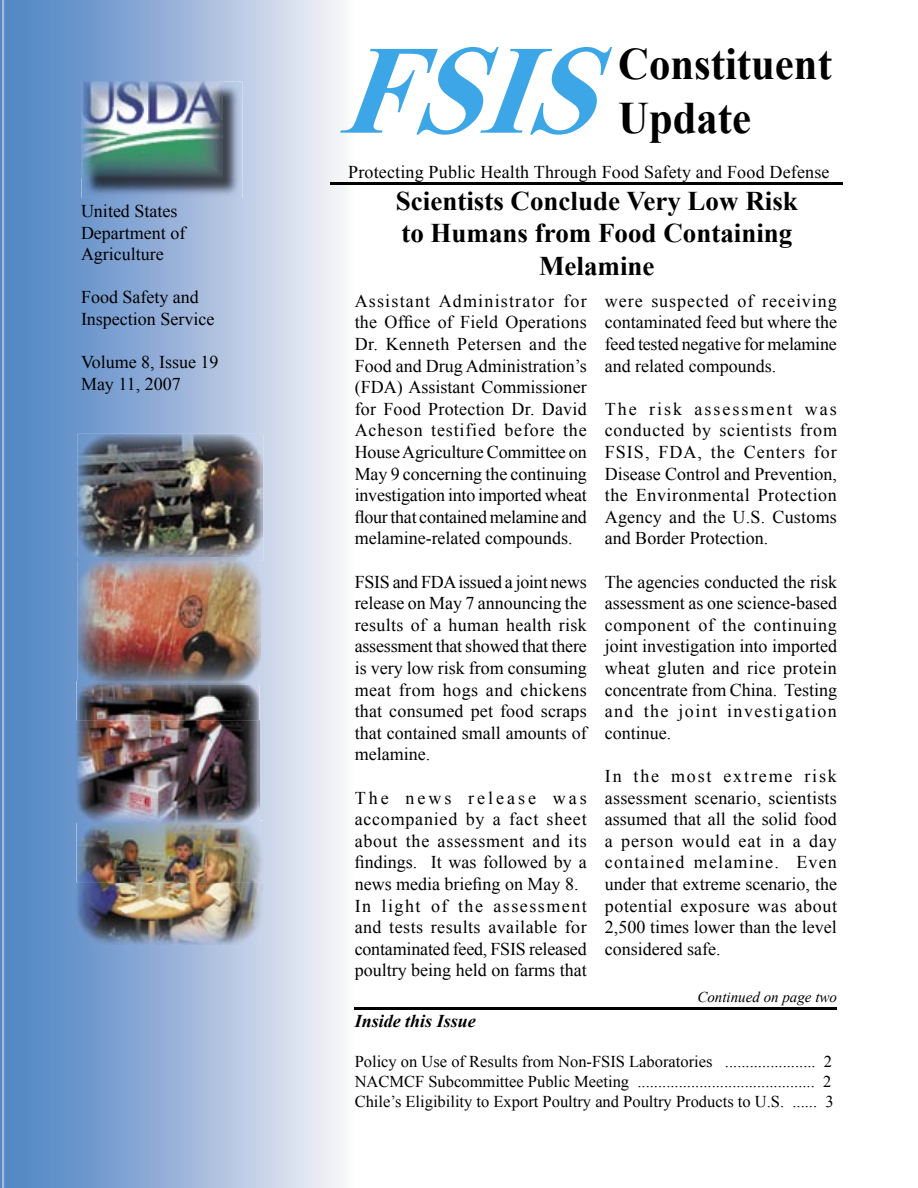
<style>
.page{position:relative;width:918px;height:1188px;background:#fff}
.page>*{position:absolute;margin:0;border:0;box-sizing:border-box;transform-origin:0 0}
.t1{font:italic 700 126.6px "Times New Roman";color:#3ca6e6;scale:.95 1}
.t2{font:700 45px/54px "Times New Roman";color:#000;scale:.95 1}
.t3{font:700 27px/32.4px "Times New Roman";color:#000;text-align:center}
.t4{font:18px/21.6px "Times New Roman";color:#000;text-align:justify}
.t5{font:18px/21.6px "Times New Roman";letter-spacing:.025em;color:#000}
.t6{font:italic 700 18px "Times New Roman";color:#000}
.t7{font:16.5px/19.8px "Times New Roman";color:#000}
.t8{font:italic 15px "Times New Roman";color:#000}
</style>
<div class="page">
<svg style="left:0;top:0;width:355px;height:1188px;background:#a1bbdd"></svg>
<hr style="left:355px;top:1007px;width:482px;height:3px;background:#000">
<hr style="left:330px;top:182px;width:513px;height:3px;background:#000">
<img style="left:82px;top:82px;width:160px;height:116px">
<img style="left:82px;top:82px;width:140px;height:96px">
<img style="left:77px;top:434px;width:186px;height:126px">
<img style="left:77px;top:883px;width:186px;height:61px">
<img style="left:77px;top:821px;width:186px;height:62px">
<img style="left:77px;top:720px;width:182px;height:102px">
<img style="left:77px;top:684px;width:182px;height:36px">
<img style="left:77px;top:560px;width:184px;height:124px">
<img style="left:77px;top:558px;width:184px;height:2px">
<img style="left:77px;top:681px;width:182px;height:3px">
<p class="t4" style="left:81px;top:200px;width:106px;text-align:left">United States<br>Department of<br>Agriculture</p>
<p class="t4" style="left:81px;top:286px;width:135px">Food Safety and<br>Inspection Service</p>
<p class="t4" style="left:81px;top:351px;width:139px">Volume 8, Issue 19<br>May 11, 2007</p>
<h1 class="t1" style="left:337px;top:3px;width:333px">FSIS</h1>
<h2 class="t2" style="left:618px;top:36px;width:227px">Constituent<br>Update</h2>
<p class="t4" style="left:348px;top:161px;width:483px">Protecting Public Health Through Food Safety and Food Defense</p>
<h3 class="t3" style="left:396px;top:184px;width:404px">Scientists Conclude Very Low Risk to Humans from Food Containing<br>Melamine</h3>
<p class="t4" style="left:355px;top:290px;width:234px">Assistant Administrator for the Office of Field Operations Dr. Kenneth Petersen and the Food and Drug Administration’s (FDA) Assistant Commissioner for Food Protection Dr. David Acheson testified before the House Agriculture Committee on May 9 concerning the continuing investigation into imported wheat flour that contained melamine and melamine-related compounds.</p>
<p class="t4" style="left:355px;top:570px;width:234px">FSIS and FDA issued a joint news release on May 7 announcing the results of a human health risk assessment that showed that there is very low risk from consuming meat from hogs and chickens that consumed pet food scraps that contained small amounts of melamine.</p>
<p class="t5" style="left:355px;top:786px;width:234px">The news release was accompanied by a fact sheet about the assessment and its findings. It was followed by a news media briefing on May 8.<br>In light of the assessment and tests results available for contaminated feed, FSIS released poultry being held on farms that</p>
<p class="t4" style="left:605px;top:290px;width:234px">were suspected of receiving contaminated feed but where the feed tested negative for melamine and related compounds.</p>
<p class="t4" style="left:605px;top:398px;width:234px">The risk assessment was conducted by scientists from FSIS, FDA, the Centers for Disease Control and Prevention, the Environmental Protection Agency and the U.S. Customs and Border Protection.</p>
<p class="t4" style="left:605px;top:570px;width:234px">The agencies conducted the risk assessment as one science-based component of the continuing joint investigation into imported wheat gluten and rice protein concentrate from China. Testing and the joint investigation continue.</p>
<p class="t4" style="left:605px;top:765px;width:234px">In the most extreme risk assessment scenario, scientists assumed that all the solid food a person would eat in a day contained melamine. Even under that extreme scenario, the potential exposure was about 2,500 times lower than the level considered safe.</p>
<p class="t8" style="left:697px;top:986px;width:141px">Continued on page two</p>
<p class="t6" style="left:355px;top:1009px;width:123px">Inside this Issue</p>
<p class="t7" style="left:355px;top:1051px;width:480px">Policy on Use of Results from Non-FSIS Laboratories ...................... 2<br>NACMCF Subcommittee Public Meeting ........................................... 2<br>Chile’s Eligibility to Export Poultry and Poultry Products to U.S. ...... 3</p>
</div>
